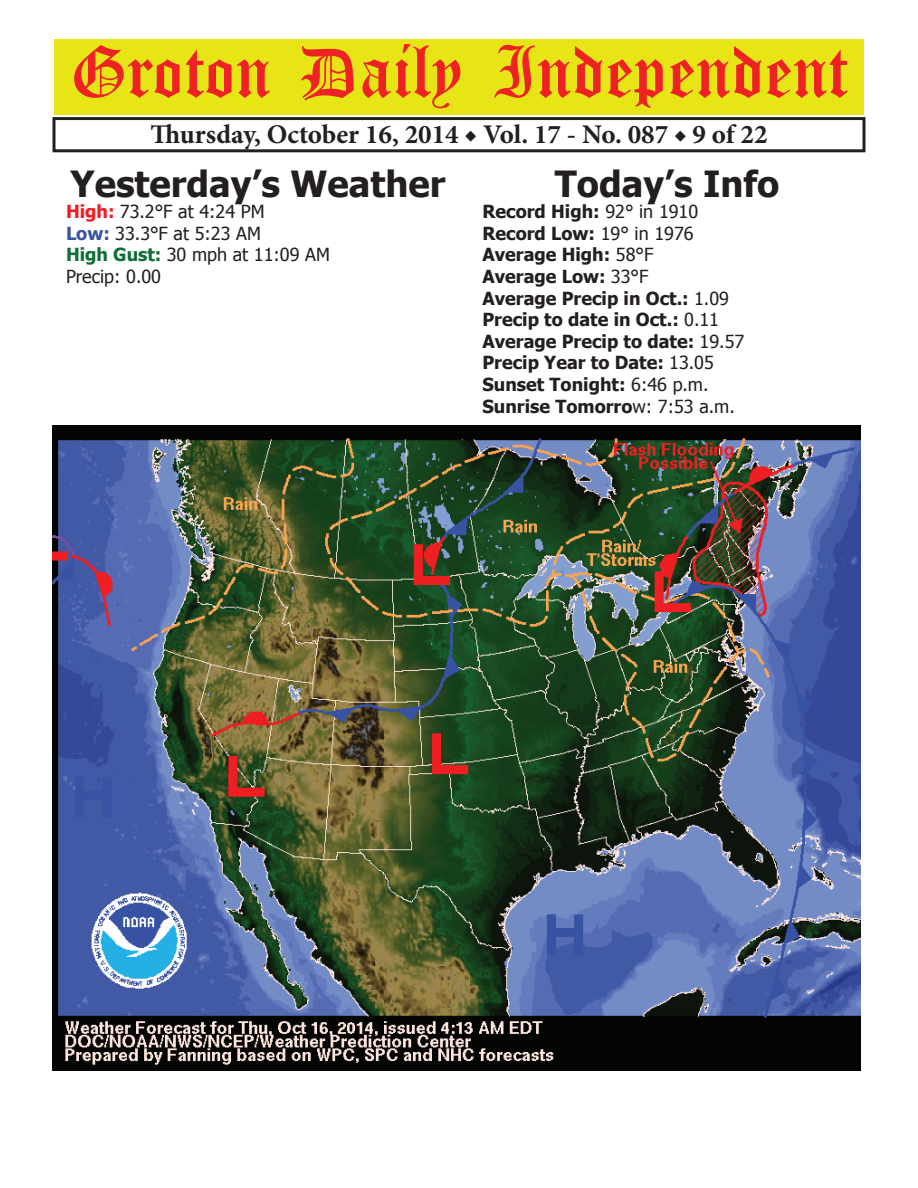
<style>
.page{position:relative;width:918px;height:1188px;background:#fff}
.page>*{position:absolute;margin:0;border:0;box-sizing:border-box;transform-origin:0 0}
.t1{font:54px "Old English Five";color:#ee2123}
.t2{font:700 36px "Tahoma";color:#231f20}
.t3{font:700 27px "Minion Pro";color:#231f20}
.t4{font:700 18px/21.6px "Tahoma";color:#231f20}
.t5{font:18px/21.6px "Tahoma";color:#231f20}
.s1{font-weight:700;color:#ee1d23}
.s2{font-weight:700;color:#3a53a3}
.s3{font-weight:700;color:#106e38}
.s4{font-weight:400}
</style>
<div class="page">
<div style="left:52px;top:117px;width:814px;height:35px;border:3px solid #231f20"></div>
<div style="left:54px;top:40px;width:810px;height:75px;background:#e7e515"></div>
<img style="left:52px;top:426px;width:809px;height:645px">
<h1 class="t1" style="left:70px;top:47px;width:779px">Groton Daily Independent</h1>
<h3 class="t3" style="left:150px;top:116px;width:619px">Thursday, October 16, 2014 ◆ Vol. 17 - No. 087 ◆ 9 of 22</h3>
<h2 class="t2" style="left:71px;top:158px;width:376px">Yesterday’s Weather</h2>
<p class="t5" style="left:66px;top:200px;width:265px"><span class="s1">High:</span> 73.2°F at 4:24 PM<br><span class="s2">Low:</span> 33.3°F at 5:23 AM<br><span class="s3">High Gust:</span> 30 mph at 11:09 AM<br>Precip: 0.00</p>
<h2 class="t2" style="left:555px;top:158px;width:226px">Today’s Info</h2>
<p class="t4" style="left:482px;top:200px;width:263px">Record High: <span class="s4">92° in 1910<br></span>Record Low: <span class="s4">19° in 1976<br></span>Average High: <span class="s4">58°F<br></span>Average Low: <span class="s4">33°F<br></span>Average Precip in Oct.: <span class="s4">1.09<br></span>Precip to date in Oct.: <span class="s4">0.11<br></span>Average Precip to date: <span class="s4">19.57<br></span>Precip Year to Date: <span class="s4">13.05<br></span>Sunset Tonight: <span class="s4">6:46 p.m.<br></span>Sunrise Tomorro<span class="s4">w: 7:53 a.m.</span></p>
</div>
